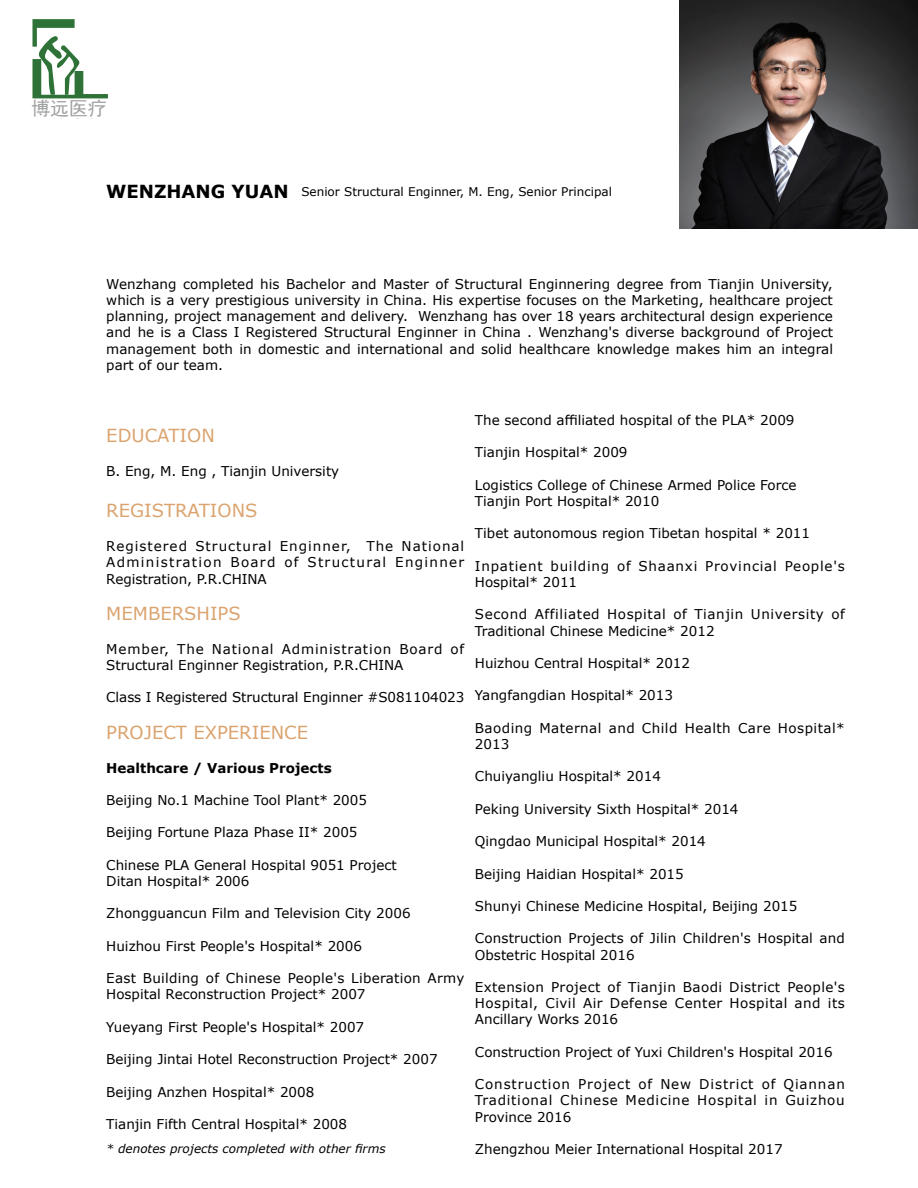
<style>
.page{position:relative;width:918px;height:1188px;background:#fff}
.page>*{position:absolute;margin:0;border:0;box-sizing:border-box;transform-origin:0 0}
.t1{font:18.9px "Sim Hei";color:#9fa0a0}
.t2{font:18px "Verdana";color:#dba36e}
.t3{font:13.5px/16.2px "Verdana";color:#000;text-align:justify}
.t4{font:13.5px/16.2px "Verdana";letter-spacing:.045em;color:#000}
.t5{font:13.5px/16.2px "Verdana";letter-spacing:.055em;color:#000}
.t6{font:13.5px/16.2px "Verdana";letter-spacing:.035em;color:#000}
.t7{font:700 13.5px "Verdana";color:#000}
.t8{font:12px "Verdana";color:#000}
.t9{font:italic 12px "Verdana";color:#000}
.s1{font-weight:700;font-size:18px}
</style>
<div class="page">
<svg style="left:32px;top:19px;width:76px;height:79px"></svg>
<img style="left:680px;top:0;width:238px;height:228px">
<h1 class="t1" style="left:31px;top:98px;width:77px">博远医疗</h1>
<p class="t8" style="left:106px;top:184px;width:507px"><span class="s1">WENZHANG YUAN</span> Senior Structural Enginner, M. Eng, Senior Principal</p>
<p class="t3" style="left:106px;top:276px;width:728px">Wenzhang completed his Bachelor and Master of Structural Enginnering degree from Tianjin University, which is a very prestigious university in China. His expertise focuses on the Marketing, healthcare project planning, project management and delivery. Wenzhang has over 18 years architectural design experience and he is a Class I Registered Structural Enginner in China . Wenzhang's diverse background of Project management both in domestic and international and solid healthcare knowledge makes him an integral part of our team.</p>
<h2 class="t2" style="left:106px;top:423px;width:110px">EDUCATION</h2>
<p class="t3" style="left:106px;top:462px;width:234px">B. Eng, M. Eng , Tianjin University</p>
<h2 class="t2" style="left:106px;top:498px;width:153px">REGISTRATIONS</h2>
<p class="t3" style="left:106px;top:538px;width:360px">Registered Structural Enginner, The National Administration Board of Structural Enginner Registration, P.R.CHINA</p>
<h2 class="t2" style="left:106px;top:601px;width:136px">MEMBERSHIPS</h2>
<p class="t4" style="left:106px;top:641px;width:360px">Member, The National Administration Board of<br>Structural Enginner Registration, P.R.CHINA</p>
<p class="t3" style="left:106px;top:689px;width:360px">Class I Registered Structural Enginner #S081104023</p>
<h2 class="t2" style="left:106px;top:720px;width:203px">PROJECT EXPERIENCE</h2>
<p class="t7" style="left:106px;top:758px;width:227px">Healthcare / Various Projects</p>
<p class="t3" style="left:106px;top:792px;width:262px">Beijing No.1 Machine Tool Plant* 2005</p>
<p class="t3" style="left:106px;top:824px;width:253px">Beijing Fortune Plaza Phase II* 2005</p>
<p class="t3" style="left:106px;top:857px;width:292px">Chinese PLA General Hospital 9051 Project<br>Ditan Hospital* 2006</p>
<p class="t3" style="left:106px;top:905px;width:306px">Zhongguancun Film and Television City 2006</p>
<p class="t3" style="left:106px;top:938px;width:257px">Huizhou First People's Hospital* 2006</p>
<p class="t3" style="left:106px;top:970px;width:360px">East Building of Chinese People's Liberation Army<br>Hospital Reconstruction Project* 2007</p>
<p class="t3" style="left:106px;top:1019px;width:259px">Yueyang First People's Hospital* 2007</p>
<p class="t3" style="left:106px;top:1051px;width:333px">Beijing Jintai Hotel Reconstruction Project* 2007</p>
<p class="t3" style="left:106px;top:1083px;width:210px">Beijing Anzhen Hospital* 2008</p>
<p class="t3" style="left:106px;top:1116px;width:242px">Tianjin Fifth Central Hospital* 2008</p>
<p class="t3" style="left:475px;top:412px;width:321px">The second affiliated hospital of the PLA* 2009</p>
<p class="t3" style="left:475px;top:444px;width:154px">Tianjin Hospital* 2009</p>
<p class="t3" style="left:475px;top:477px;width:323px">Logistics College of Chinese Armed Police Force<br>Tianjin Port Hospital* 2010</p>
<p class="t3" style="left:475px;top:525px;width:337px">Tibet autonomous region Tibetan hospital * 2011</p>
<p class="t5" style="left:475px;top:558px;width:371px">Inpatient building of Shaanxi Provincial People's<br>Hospital* 2011</p>
<p class="t4" style="left:475px;top:606px;width:371px">Second Affiliated Hospital of Tianjin University of<br>Traditional Chinese Medicine* 2012</p>
<p class="t3" style="left:475px;top:655px;width:217px">Huizhou Central Hospital* 2012</p>
<p class="t3" style="left:475px;top:687px;width:200px">Yangfangdian Hospital* 2013</p>
<p class="t6" style="left:475px;top:720px;width:371px">Baoding Maternal and Child Health Care Hospital*<br>2013</p>
<p class="t3" style="left:475px;top:768px;width:187px">Chuiyangliu Hospital* 2014</p>
<p class="t3" style="left:475px;top:801px;width:265px">Peking University Sixth Hospital* 2014</p>
<p class="t3" style="left:475px;top:833px;width:232px">Qingdao Municipal Hospital* 2014</p>
<p class="t3" style="left:475px;top:865px;width:210px">Beijing Haidian Hospital* 2015</p>
<p class="t3" style="left:475px;top:898px;width:324px">Shunyi Chinese Medicine Hospital, Beijing 2015</p>
<p class="t3" style="left:475px;top:930px;width:371px">Construction Projects of Jilin Children's Hospital and<br>Obstetric Hospital 2016</p>
<p class="t3" style="left:475px;top:979px;width:371px">Extension Project of Tianjin Baodi District People's Hospital, Civil Air Defense Center Hospital and its Ancillary Works 2016</p>
<p class="t3" style="left:475px;top:1044px;width:359px">Construction Project of Yuxi Children's Hospital 2016</p>
<p class="t3" style="left:475px;top:1076px;width:371px">Construction Project of New District of Qiannan Traditional Chinese Medicine Hospital in Guizhou Province 2016</p>
<p class="t9" style="left:106px;top:1140px;width:281px">* denotes projects completed with other firms</p>
<p class="t3" style="left:475px;top:1141px;width:309px">Zhengzhou Meier International Hospital 2017</p>
</div>
